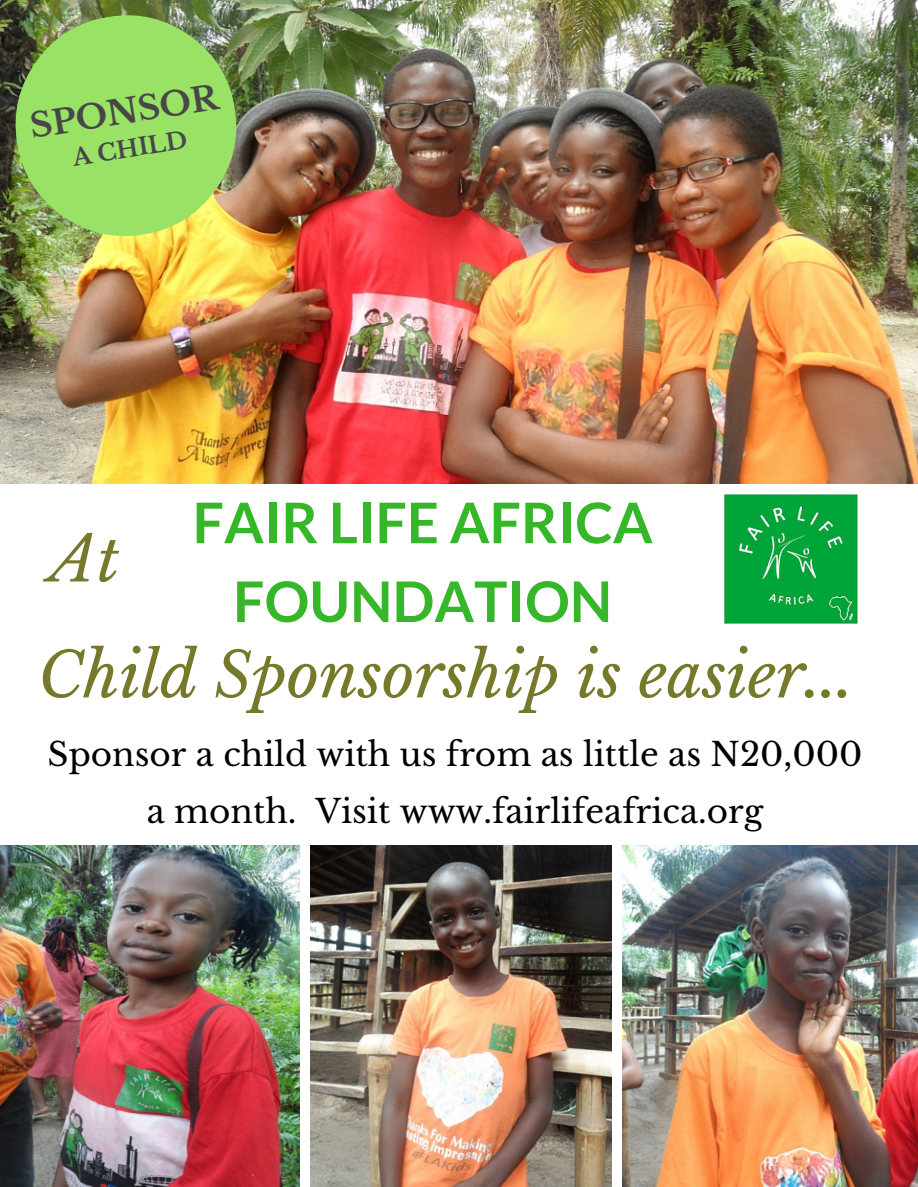
<style>
.page{position:relative;width:918px;height:1187px;background:#fff}
.page>*{position:absolute;margin:0;border:0;box-sizing:border-box;transform-origin:0 0}
.t1{font:italic 62.25px "Libre Baskerville";color:#77792a}
.t2{font:700 55.95px/78.8px "Lato";color:#35b729;text-align:center}
.t3{font:700 33.6px "Libre Baskerville";color:#474747}
.t4{font:32.7px/57.3px "Libre Baskerville";color:#000;text-align:center}
.t5{font:700 23.4px "Libre Baskerville";color:#474747}
</style>
<div class="page">
<img style="left:0;top:0;width:918px;height:483px">
<img style="left:0;top:0;width:252px;height:252px">
<img style="left:0;top:846px;width:299px;height:340px">
<img style="left:310px;top:846px;width:302px;height:340px">
<img style="left:622px;top:846px;width:296px;height:340px">
<img style="left:724px;top:495px;width:133px;height:128px">
<p class="t3" style="left:27px;top:106px;width:191px;rotate:-9deg">SPONSOR</p>
<p class="t5" style="left:71px;top:143px;width:117px;rotate:-9deg">A CHILD</p>
<h2 class="t2" style="left:193px;top:482px;width:462px">FAIR LIFE AFRICA<br>FOUNDATION</h2>
<h1 class="t1" style="left:38px;top:637px;width:817px">Child Sponsorship is easier...</h1>
<p class="t4" style="left:48px;top:725px;width:816px">Sponsor a child with us from as little as N20,000 a month. Visit www.fairlifeafrica.org</p>
<h1 class="t1" style="left:50px;top:521px;width:72px">At</h1>
</div>
